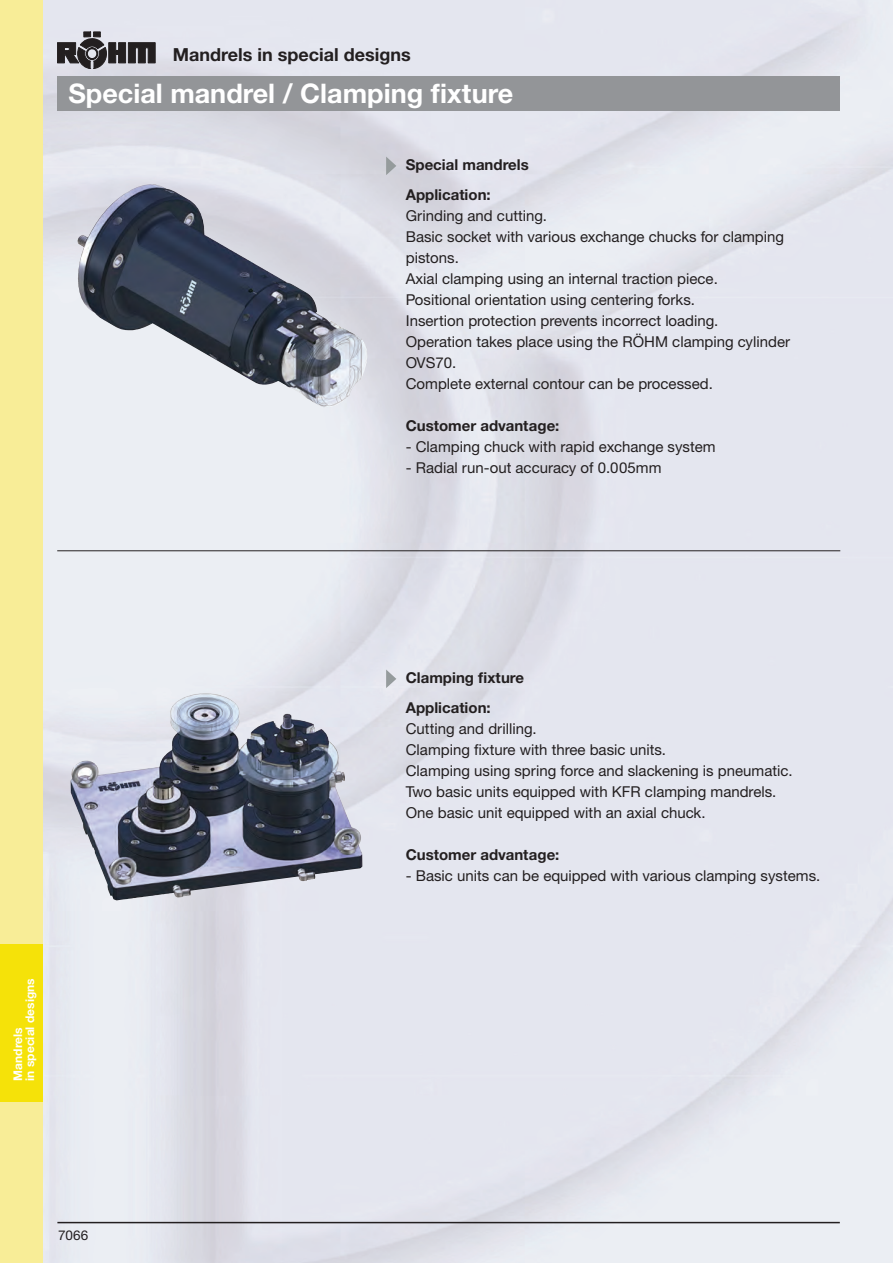
<style>
.page{position:relative;width:893px;height:1263px;background:#fff}
.page>*{position:absolute;margin:0;border:0;box-sizing:border-box;transform-origin:0 0}
.t1{font:700 27px "Helvetica Neue CE";color:#fff}
.t2{font:700 18px "Helvetica Neue CE";color:#231f20}
.t3{font:15px/21px "Helvetica Neue CE";color:#231f20}
.t4{font:700 15px/30px "Helvetica Neue CE";color:#231f20}
.t5{font:13.5px "Helvetica Neue CE";color:#231f20}
.t6{font:700 12px/12px "Helvetica Neue CE";color:#fff}
</style>
<div class="page">
<img style="left:43px;top:0;width:850px;height:1263px">
<svg style="left:57px;top:32px;width:98px;height:37px;background:#7c7b80"></svg>
<hr style="left:57px;top:1222px;width:783px;height:1px;background:#231f20">
<div style="left:57px;top:77px;width:783px;height:34px;background:#939598"></div>
<hr style="left:57px;top:550px;width:783px;height:1px;background:#231f20">
<img style="left:97px;top:184px;width:52px;height:38px">
<img style="left:163px;top:693px;width:39px;height:64px">
<div style="left:0;top:0;width:43px;height:1263px;background:#f8ed97"></div>
<div style="left:0;top:944px;width:43px;height:158px;background:#f5e209"></div>
<svg style="left:386px;top:157px;width:10px;height:18px"></svg>
<svg style="left:386px;top:669px;width:10px;height:19px"></svg>
<p class="t2" style="left:173px;top:44px;width:239px">Mandrels in special designs</p>
<h1 class="t1" style="left:68px;top:77px;width:446px">Special mandrel / Clamping fixture</h1>
<p class="t4" style="left:406px;top:149px;width:124px">Special mandrels<br>Application:</p>
<p class="t3" style="left:406px;top:205px;width:386px">Grinding and cutting.<br>Basic socket with various exchange chucks for clamping pistons.<br>Axial clamping using an internal traction piece.<br>Positional orientation using centering forks.<br>Insertion protection prevents incorrect loading.<br>Operation takes place using the RÖHM clamping cylinder OVS70.<br>Complete external contour can be processed.</p>
<p class="t4" style="left:406px;top:410px;width:155px">Customer advantage:</p>
<p class="t3" style="left:406px;top:436px;width:311px">- Clamping chuck with rapid exchange system</p>
<p class="t3" style="left:406px;top:457px;width:257px">- Radial run-out accuracy of 0.005mm</p>
<p class="t6" style="left:12px;top:1081px;width:104px;rotate:-90deg">Mandrels<br>in special designs</p>
<p class="t5" style="left:58px;top:1227px;width:32px">7066</p>
<p class="t4" style="left:406px;top:662px;width:120px">Clamping fixture<br>Application:</p>
<p class="t3" style="left:406px;top:718px;width:388px">Cutting and drilling.<br>Clamping fixture with three basic units.<br>Clamping using spring force and slackening is pneumatic.<br>Two basic units equipped with KFR clamping mandrels.<br>One basic unit equipped with an axial chuck.</p>
<p class="t4" style="left:406px;top:839px;width:155px">Customer advantage:</p>
<p class="t3" style="left:406px;top:865px;width:416px">- Basic units can be equipped with various clamping systems.</p>
</div>
